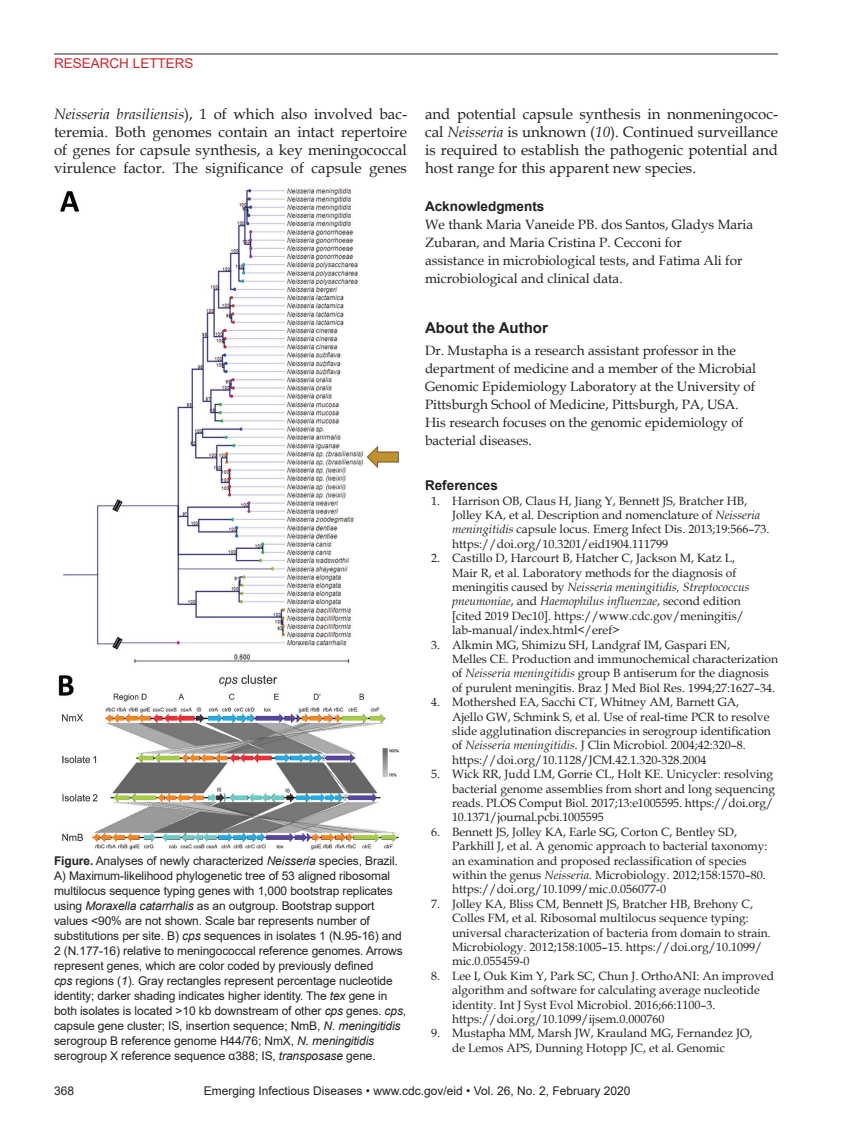
<style>
.page{position:relative;width:851px;height:1134px;background:#fff}
.page>*{position:absolute;margin:0;border:0;box-sizing:border-box;transform-origin:0 0}
.Body_Text{font:15px/18px "Book Antiqua";color:#231f20;text-align:justify}
.Bio_Head{font:700 15px "Arial";color:#231f20}
.Bio{font:13.5px/18px "Book Antiqua";color:#231f20}
.Acknowledgment{font:13.5px/18px "Book Antiqua";color:#231f20}
.Acknowledgment_Head{font:700 13.5px "Arial";color:#231f20}
.t1{font:13.5px "Arial";color:#d1232a}
.Ref_Title{font:700 13.5px "Arial";color:#231f20}
.References{font:12px/14.4px "Book Antiqua";color:#231f20}
.Figure_Legend{font:12px/15px "Arial";letter-spacing:-.01em;color:#231f20}
.s1{font-style:italic}
.s2{font-weight:700}
</style>
<div class="page">
<hr style="left:54px;top:54px;width:724px;height:1px;background:#231f20">
<img style="left:58px;top:188px;width:341px;height:662px">
<p class="t1" style="left:54px;top:54px;width:141px">RESEARCH LETTERS</p>
<p class="Body_Text" style="left:54px;top:104px;width:354px"><span class="s1">Neisseria brasiliensis</span>), 1 of which also involved bac&shy;teremia. Both genomes contain an intact repertoire of genes for capsule synthesis, a key meningococcal virulence factor. The significance of capsule genes</p>
<p class="Body_Text" style="left:425px;top:104px;width:354px">and potential capsule synthesis in nonmeningococ&shy;cal <span class="s1">Neisseria</span> is unknown (<span class="s1">10</span>). Continued surveillance is required to establish the pathogenic potential and host range for this apparent new species.</p>
<p class="Acknowledgment_Head" style="left:425px;top:197px;width:121px">Acknowledgments</p>
<p class="Acknowledgment" style="left:425px;top:215px;width:330px">We thank Maria Vaneide PB. dos Santos, Gladys Maria Zubaran, and Maria Cristina P. Cecconi for<br>assistance in microbiological tests, and Fatima Ali for microbiological and clinical data.</p>
<p class="Bio_Head" style="left:425px;top:317px;width:124px">About the Author</p>
<p class="Bio" style="left:425px;top:341px;width:332px">Dr. Mustapha is a research assistant professor in the department of medicine and a member of the Microbial Genomic Epidemiology Laboratory at the University of Pittsburgh School of Medicine, Pittsburgh, PA, USA.<br>His research focuses on the genomic epidemiology of bacterial diseases.</p>
<p class="Ref_Title" style="left:425px;top:476px;width:74px">References</p>
<p class="References" style="left:452px;top:493px;width:319px;text-indent:-21px">1. Harrison OB, Claus H, Jiang Y, Bennett JS, Bratcher HB, Jolley KA, et al. Description and nomenclature of <span class="s1">Neisseria meningitidis</span> capsule locus. Emerg Infect Dis. 2013;19:566–73. https://doi.org/10.3201/eid1904.111799</p>
<p class="References" style="left:452px;top:551px;width:299px;text-indent:-21px">2. Castillo D, Harcourt B, Hatcher C, Jackson M, Katz L, Mair R, et al. Laboratory methods for the diagnosis of meningitis caused by <span class="s1">Neisseria meningitidis, Streptococcus pneumoniae</span>, and <span class="s1">Haemophilus influenzae</span>, second edition [cited 2019 Dec10]. https://www.cdc.gov/meningitis/ lab-manual/index.html&lt;/eref&gt;</p>
<p class="References" style="left:452px;top:637px;width:327px;text-indent:-21px">3. Alkmin MG, Shimizu SH, Landgraf IM, Gaspari EN,<br>Melles CE. Production and immunochemical characterization of <span class="s1">Neisseria meningitidis</span> group B antiserum for the diagnosis of purulent meningitis. Braz J Med Biol Res. 1994;27:1627–34.</p>
<p class="References" style="left:452px;top:695px;width:320px;text-indent:-21px">4. Mothershed EA, Sacchi CT, Whitney AM, Barnett GA, Ajello GW, Schmink S, et al. Use of real-time PCR to resolve slide agglutination discrepancies in serogroup identification of <span class="s1">Neisseria meningitidis.</span> J Clin Microbiol. 2004;42:320–8. https://doi.org/10.1128/JCM.42.1.320-328.2004</p>
<p class="References" style="left:452px;top:767px;width:324px;text-indent:-21px">5. Wick RR, Judd LM, Gorrie CL, Holt KE. Unicycler: resolving bacterial genome assemblies from short and long sequencing reads. PLOS Comput Biol. 2017;13:e1005595. https://doi.org/ 10.1371/journal.pcbi.1005595</p>
<p class="References" style="left:452px;top:824px;width:317px;text-indent:-21px">6. Bennett JS, Jolley KA, Earle SG, Corton C, Bentley SD, Parkhill J, et al. A genomic approach to bacterial taxonomy: an examination and proposed reclassification of species within the genus <span class="s1">Neisseria.</span> Microbiology. 2012;158:1570–80. https://doi.org/10.1099/mic.0.056077-0</p>
<p class="References" style="left:452px;top:896px;width:320px;text-indent:-21px">7. Jolley KA, Bliss CM, Bennett JS, Bratcher HB, Brehony C, Colles FM, et al. Ribosomal multilocus sequence typing: universal characterization of bacteria from domain to strain.<br>Microbiology. 2012;158:1005–15. https://doi.org/10.1099/ mic.0.055459-0</p>
<p class="References" style="left:452px;top:968px;width:323px;text-indent:-21px">8. Lee I, Ouk Kim Y, Park SC, Chun J. OrthoANI: An improved algorithm and software for calculating average nucleotide identity. Int J Syst Evol Microbiol. 2016;66:1100–3. https://doi.org/10.1099/ijsem.0.000760</p>
<p class="References" style="left:431px;top:1026px;width:323px;text-align:center">9. Mustapha MM, Marsh JW, Krauland MG, Fernandez JO, de Lemos APS, Dunning Hotopp JC, et al. Genomic</p>
<p class="Figure_Legend" style="left:54px;top:1084px;width:22px">368</p>
<p class="Figure_Legend" style="left:204px;top:1084px;width:428px">Emerging Infectious Diseases • www.cdc.gov/eid • Vol. 26, No. 2, February 2020</p>
<p class="Figure_Legend" style="left:54px;top:853px;width:354px"><span class="s2">Figure.</span> Analyses of newly characterized <span class="s1">Neisseria</span> species, Brazil.<br>A) Maximum-likelihood phylogenetic tree of 53 aligned ribosomal multilocus sequence typing genes with 1,000 bootstrap replicates using <span class="s1">Moraxella catarrhalis</span> as an outgroup. Bootstrap support values &lt;90% are not shown. Scale bar represents number of substitutions per site. B) <span class="s1">cps</span> sequences in isolates 1 (N.95-16) and 2 (N.177-16) relative to meningococcal reference genomes. Arrows represent genes, which are color coded by previously defined<br><span class="s1">cps</span> regions (<span class="s1">1</span>). Gray rectangles represent percentage nucleotide identity; darker shading indicates higher identity. The <span class="s1">tex</span> gene in both isolates is located &gt;10 kb downstream of other <span class="s1">cps</span> genes. <span class="s1">cps</span>, capsule gene cluster; IS, insertion sequence; NmB, <span class="s1">N. meningitidis </span>serogroup B reference genome H44/76; NmX, <span class="s1">N. meningitidis </span>serogroup X reference sequence α388; IS, <span class="s1">transposase</span> gene.</p>
</div>
